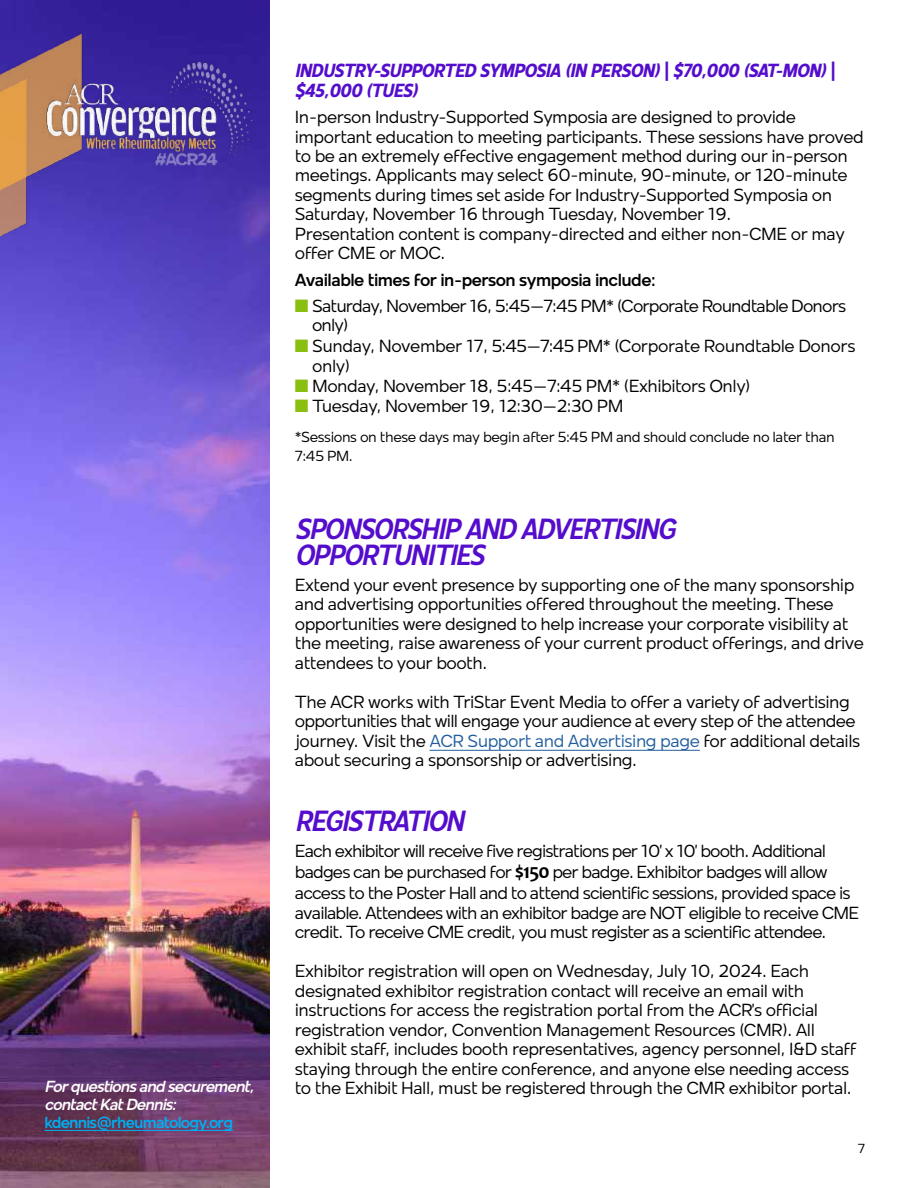
<style>
.page{position:relative;width:918px;height:1188px;background:#fff}
.page>*{position:absolute;margin:0;border:0;box-sizing:border-box;transform-origin:0 0}
.t1{font:italic 600 condensed 30px/25.5px "Mollen";letter-spacing:-.05em;color:#540dcc}
.t2{font:italic 700 condensed 19.5px/19.5px "Mollen";letter-spacing:-.03em;color:#540dcc}
.t3{font:18px/19.5px "Mollen";letter-spacing:-.03em;color:#000}
.t4{font:18px/19.5px "Mollen";letter-spacing:-.05em;color:#000}
.t5{font:18px/20.2px "Mollen";letter-spacing:-.055em;color:#000}
.t6{font:600 18px "Mollen";letter-spacing:-.03em;color:#000}
.t7{font:italic 600 16.5px/18px "Mollen";letter-spacing:-.05em;color:#fff}
.t8{font:600 16.5px "Mollen";letter-spacing:-.05em;color:#00aeef}
.t9{font:15px/19.5px "Mollen";letter-spacing:-.03em;color:#000}
.t10{font:13.5px "Mollen";color:#000}
.s1{color:#8abf12}
.s2{color:#215e9e}
.s3{font-family:"Candara";font-weight:700;font-size:21px}
</style>
<div class="page">
<img style="left:0;top:0;width:270px;height:1188px">
<img style="left:0;top:24px;width:87px;height:252px">
<img style="left:42px;top:54px;width:221px;height:119px">
<hr style="left:44px;top:1130px;width:189px;height:1px;background:#00aeef">
<hr style="left:429px;top:750px;width:271px;height:1px;background:#215e9e">
<p class="t7" style="left:44px;top:1078px;width:211px">For questions and securement, contact Kat Dennis:</p>
<p class="t8" style="left:44px;top:1113px;width:190px">kdennis@rheumatology.org</p>
<p class="t2" style="left:295px;top:61px;width:542px">INDUSTRY-SUPPORTED SYMPOSIA (IN PERSON) | $70,000 (SAT-MON) | $45,000 (TUES)</p>
<p class="t3" style="left:295px;top:107px;width:570px">In-person Industry-Supported Symposia are designed to provide important education to meeting participants. These sessions have proved to be an extremely effective engagement method during our in-person meetings. Applicants may select 60-minute, 90-minute, or 120-minute segments during times set aside for Industry-Supported Symposia on Saturday, November 16 through Tuesday, November 19.<br>Presentation content is company-directed and either non-CME or may offer CME or MOC.</p>
<p class="t6" style="left:295px;top:269px;width:362px">Available times for in-person symposia include:</p>
<p class="t4" style="left:312px;top:296px;width:536px;text-indent:-17px"><span class="s1">■</span> Saturday, November 16, 5:45–7:45 PM* (Corporate Roundtable Donors only)</p>
<p class="t3" style="left:312px;top:335px;width:545px;line-height:20.2px;text-indent:-17px"><span class="s1">■</span> Sunday, November 17, 5:45–7:45 PM* (Corporate Roundtable Donors only)</p>
<p class="t3" style="left:295px;top:376px;width:458px"><span class="s1">■</span> Monday, November 18, 5:45–7:45 PM* (Exhibitors Only)</p>
<p class="t3" style="left:295px;top:396px;width:330px"><span class="s1">■</span> Tuesday, November 19, 12:30–2:30 PM</p>
<p class="t9" style="left:295px;top:427px;width:541px">*Sessions on these days may begin after 5:45 PM and should conclude no later than<br>7:45 PM.</p>
<h1 class="t1" style="left:295px;top:516px;width:382px">SPONSORSHIP AND ADVERTISING<br>OPPORTUNITIES</h1>
<p class="t3" style="left:295px;top:575px;width:571px">Extend your event presence by supporting one of the many sponsorship and advertising opportunities offered throughout the meeting. These opportunities were designed to help increase your corporate visibility at the meeting, raise awareness of your current product offerings, and drive attendees to your booth.</p>
<p class="t3" style="left:295px;top:692px;width:567px">The ACR works with TriStar Event Media to offer a variety of advertising opportunities that will engage your audience at every step of the attendee journey. Visit the <span class="s2">ACR Support and Advertising page</span> for additional details about securing a sponsorship or advertising.</p>
<h1 class="t1" style="left:295px;top:808px;width:171px">REGISTRATION</h1>
<p class="t5" style="left:295px;top:841px;width:534px">Each exhibitor will receive five registrations per 10’ x 10’ booth. Additional badges can be purchased for <span class="s3">$150</span> per badge. Exhibitor badges will allow</p>
<p class="t4" style="left:295px;top:883px;width:566px">access to the Poster Hall and to attend scientific sessions, provided space is available. Attendees with an exhibitor badge are NOT eligible to receive CME credit. To receive CME credit, you must register as a scientific attendee.</p>
<p class="t3" style="left:295px;top:961px;width:563px">Exhibitor registration will open on Wednesday, July 10, 2024. Each designated exhibitor registration contact will receive an email with instructions for access the registration portal from the ACR’s official registration vendor, Convention Management Resources (CMR). All exhibit staff, includes booth representatives, agency personnel, I&amp;D staff staying through the entire conference, and anyone else needing access to the Exhibit Hall, must be registered through the CMR exhibitor portal.</p>
<p class="t10" style="left:858px;top:1141px;width:9px">7</p>
</div>
